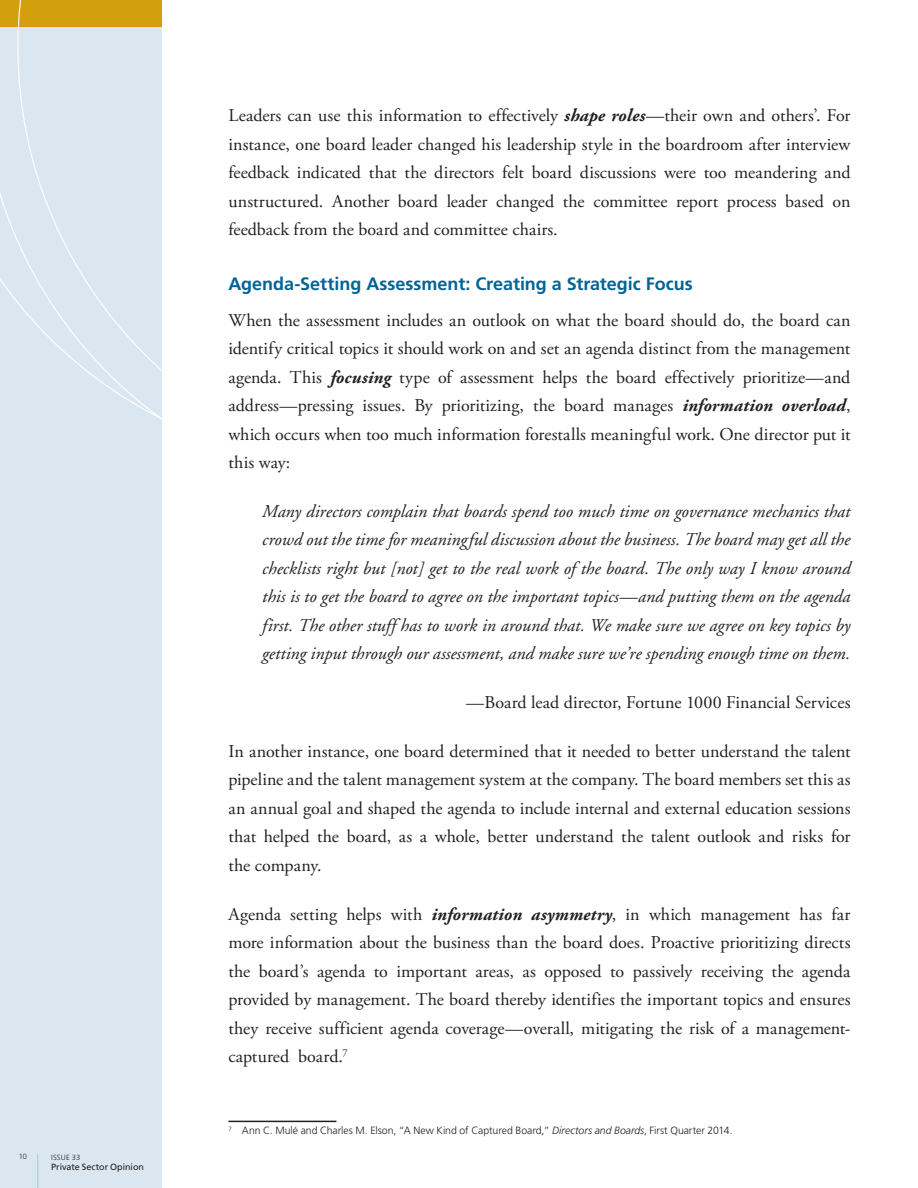
<style>
.page{position:relative;width:918px;height:1188px;background:#fff}
.page>*{position:absolute;margin:0;border:0;box-sizing:border-box;transform-origin:0 0}
.Body{font:18px/28.5px "Adobe Garamond Pro";color:#231f20;text-align:justify}
.BODY_QUOTE{font:italic 18px/28.5px "Adobe Garamond";color:#231f20;text-align:justify}
.Small_Headline{font:700 18px "Frutiger";color:#006494}
.FOOTNOTE{font:300 10.5px "Frutiger";letter-spacing:-.005em;color:#231f20}
.t1{font:9px "Frutiger";letter-spacing:-.005em;color:#231f20}
.t2{font:300 7.5px "Frutiger";letter-spacing:.015em;color:#231f20}
.s1{font-weight:700;font-style:italic}
.s2{font-style:italic}
</style>
<div class="page">
<div style="left:0;top:0;width:162px;height:1188px;background:#dae7f1"></div>
<hr style="left:37px;top:1154px;width:1px;height:34px;background:#a8c8de">
<svg style="left:0;top:0;width:162px;height:420px"></svg>
<hr style="left:228px;top:1121px;width:108px;height:1px;background:#231f20">
<p class="t2" style="left:19px;top:1153px;width:10px">10</p>
<p class="t2" style="left:51px;top:1153px;width:30px">ISSUE 33</p>
<p class="t1" style="left:51px;top:1162px;width:94px">Private Sector Opinion</p>
<p class="Body" style="left:228px;top:102px;width:624px">Leaders can use this information to effectively <span class="s1">shape roles</span>—their own and others’. For instance, one board leader changed his leadership style in the boardroom after interview feedback indicated that the directors felt board discussions were too meandering and unstructured. Another board leader changed the committee report process based on feedback from the board and committee chairs.</p>
<p class="Small_Headline" style="left:228px;top:274px;width:466px">Agenda-Setting Assessment: Creating a Strategic Focus</p>
<p class="Body" style="left:228px;top:306px;width:624px">When the assessment includes an outlook on what the board should do, the board can identify critical topics it should work on and set an agenda distinct from the management agenda. This <span class="s1">focusing</span> type of assessment helps the board effectively prioritize—and address—pressing issues. By prioritizing, the board manages <span class="s1">information overload</span>, which occurs when too much information forestalls meaningful work. One director put it this way:</p>
<p class="BODY_QUOTE" style="left:262px;top:498px;width:590px">Many directors complain that boards spend too much time on governance mechanics that crowd out the time for meaningful discussion about the business. The board may get all the checklists right but [not] get to the real work of the board. The only way I know around this is to get the board to agree on the important topics—and putting them on the agenda first. The other stuff has to work in around that. We make sure we agree on key topics by getting input through our assessment, and make sure we’re spending enough time on them.</p>
<p class="Body" style="left:466px;top:689px;width:386px">—Board lead director, Fortune 1000 Financial Services</p>
<p class="Body" style="left:228px;top:738px;width:624px">In another instance, one board determined that it needed to better understand the talent pipeline and the talent management system at the company. The board members set this as an annual goal and shaped the agenda to include internal and external education sessions that helped the board, as a whole, better understand the talent outlook and risks for the company.</p>
<p class="Body" style="left:228px;top:900px;width:624px">Agenda setting helps with <span class="s1">information asymmetry</span>, in which management has far more information about the business than the board does. Proactive prioritizing directs the board’s agenda to important areas, as opposed to passively receiving the agenda provided by management. The board thereby identifies the important topics and ensures they receive sufficient agenda coverage—overall, mitigating the risk of a management&shy;captured board.<sup>7</sup></p>
<p class="FOOTNOTE" style="left:228px;top:1124px;width:506px"><sup>7</sup> Ann C. Mulé and Charles M. Elson, “A New Kind of Captured Board,” <span class="s2">Directors and Boards</span>, First Quarter 2014.</p>
</div>
